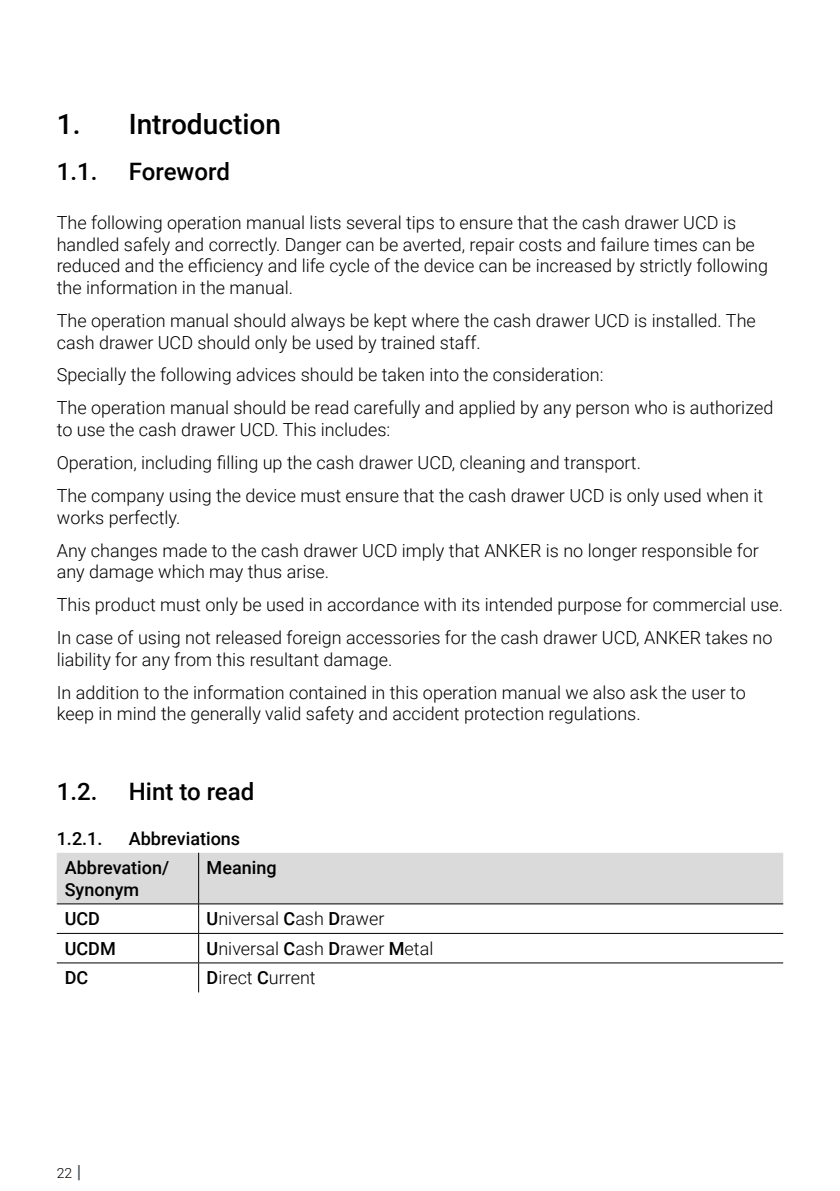
<style>
.page{position:relative;width:840px;height:1191px;background:#fff}
.page>*{position:absolute;margin:0;border:0;box-sizing:border-box;transform-origin:0 0}
.t1{font:500 28px "Roboto";color:#000}
.t2{font:500 24px "Roboto";color:#000}
.t3{font:300 18px/33px "Roboto";color:#000}
.t4{font:500 18px/29.6px "Roboto";color:#000}
.t5{font:300 14px "Roboto";color:#000}
.s1{font-weight:500}
.s2{font-weight:500;font-size:18px;color:#4b545e}
</style>
<div class="page">
<svg style="left:57px;top:852px;width:725px;height:140px"></svg>
<h1 class="t1" style="left:57px;top:105px;width:226px">1. Introduction</h1>
<h2 class="t2" style="left:57px;top:155px;width:42px">1.1.</h2>
<h2 class="t2" style="left:129px;top:155px;width:102px">Foreword</h2>
<p class="t3" style="left:57px;top:211px;width:712px;line-height:21.6px">The following operation manual lists several tips to ensure that the cash drawer UCD is handled safely and correctly. Danger can be averted, repair costs and failure times can be reduced and the efficiency and life cycle of the device can be increased by strictly following the information in the manual.</p>
<p class="t3" style="left:57px;top:309px;width:700px;line-height:21.6px">The operation manual should always be kept where the cash drawer UCD is installed. The cash drawer UCD should only be used by trained staff.</p>
<p class="t3" style="left:57px;top:358px;width:717px">Specially the following advices should be taken into the consideration:<br>The operation manual should be read carefully and applied by any person who is authorized</p>
<p class="t3" style="left:57px;top:412px;width:707px">to use the cash drawer UCD. This includes:<br>Operation, including filling up the cash drawer UCD, cleaning and transport.<br>The company using the device must ensure that the cash drawer UCD is only used when it</p>
<p class="t3" style="left:57px;top:500px;width:703px">works perfectly.<br>Any changes made to the cash drawer UCD imply that ANKER is no longer responsible for</p>
<p class="t3" style="left:57px;top:554px;width:727px">any damage which may thus arise.<br>This product must only be used in accordance with its intended purpose for commercial use.<br>In case of using not released foreign accessories for the cash drawer UCD, ANKER takes no</p>
<p class="t3" style="left:57px;top:642px;width:690px">liability for any from this resultant damage.<br>In addition to the information contained in this operation manual we also ask the user to</p>
<p class="t3" style="left:57px;top:696px;width:585px">keep in mind the generally valid safety and accident protection regulations.</p>
<h2 class="t2" style="left:57px;top:775px;width:42px">1.2.</h2>
<h2 class="t2" style="left:129px;top:775px;width:127px">Hint to read</h2>
<p class="t4" style="left:57px;top:823px;width:47px">1.2.1.</p>
<p class="t4" style="left:65px;top:823px;width:177px;text-indent:64px">Abbreviations<br>Abbrevation/</p>
<p class="t4" style="left:65px;top:874px;width:76px">Synonym</p>
<p class="t4" style="left:206px;top:852px;width:71px">Meaning</p>
<p class="t4" style="left:65px;top:903px;width:37px">UCD</p>
<p class="t3" style="left:206px;top:902px;width:179px"><span class="s1">U</span>niversal <span class="s1">C</span>ash <span class="s1">D</span>rawer</p>
<p class="t4" style="left:65px;top:933px;width:52px">UCDM</p>
<p class="t3" style="left:206px;top:931px;width:228px"><span class="s1">U</span>niversal <span class="s1">C</span>ash <span class="s1">D</span>rawer <span class="s1">M</span>etal</p>
<p class="t4" style="left:65px;top:962px;width:25px">DC</p>
<p class="t3" style="left:206px;top:961px;width:110px"><span class="s1">D</span>irect <span class="s1">C</span>urrent</p>
<p class="t5" style="left:57px;top:1163px;width:26px">22 <span class="s2">|</span></p>
</div>
